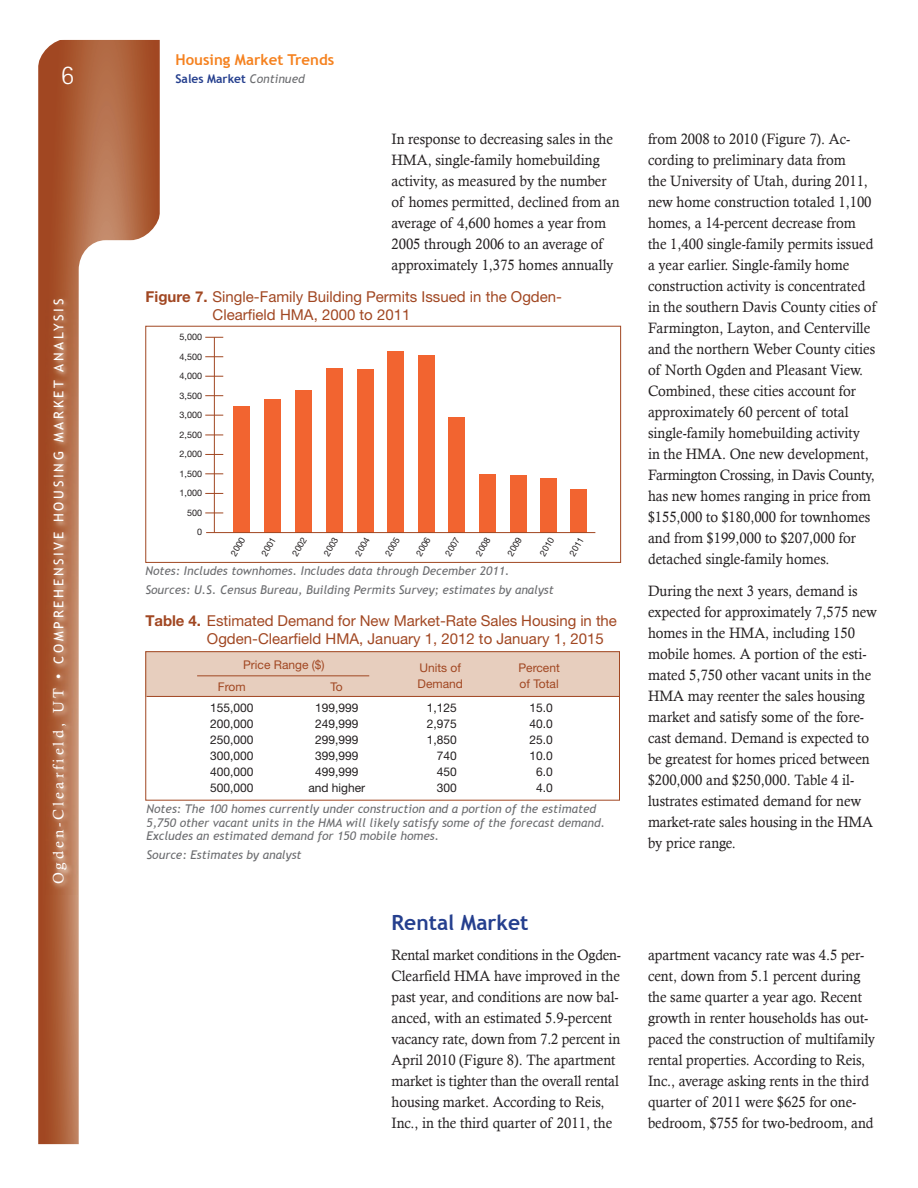
<style>
.page{position:relative;width:918px;height:1188px;background:#fff}
.page>*{position:absolute;margin:0;border:0;box-sizing:border-box;transform-origin:0 0}
.t1{font:300 27px "Rotis Sans Serif";color:#fff}
.level2{font:700 21px "Trebuchet MS";color:#253f8e}
.t2{font:15px/21px "Calisto";color:#231f20;scale:.95 1}
.t3{font:15px/18px "Helvetica Neue";color:#a14722}
.level2-2{font:700 15px "Trebuchet MS";color:#f58220}
.t4{font:13.5px "Trebuchet MS";letter-spacing:.2em;color:#fff}
.t5{font:italic 12px/13.5px "Trebuchet MS";color:#6c6d70}
.level2-3{font:12px "Helvetica Neue";color:#231f20}
.t6{font:12px "Helvetica Neue";color:#a14722}
.level2-4{font:700 12px "Trebuchet MS";color:#253f8e}
.t7{font:9px "Helvetica Neue";color:#231f20}
.s1{font-family:"Calisto";font-size:15px}
.s2{font-weight:400;font-style:italic;color:#6c6d70}
.s3{font-weight:700}
</style>
<div class="page">
<svg style="left:38px;top:40px;width:122px;height:1104px;background:#af633f"></svg>
<svg style="left:79px;top:240px;width:106px;height:904px"></svg>
<svg style="left:38px;top:39px;width:30px;height:30px"></svg>
<svg style="left:130px;top:210px;width:36px;height:36px"></svg>
<img style="left:46px;top:290px;width:31px;height:605px">
<div style="left:145px;top:651px;width:475px;height:46px;background:#e7cebe"></div>
<div style="left:145px;top:651px;width:475px;height:150px;border:1px solid #a14722"></div>
<hr style="left:147px;top:696px;width:473px;height:1px;background:#a14722">
<hr style="left:197px;top:675px;width:172px;height:1px;background:#a14722">
<div style="left:145px;top:326px;width:476px;height:237px;border:1px solid #a14722"></div>
<hr style="left:214px;top:337px;width:1px;height:196px;background:#a14722">
<div style="left:418px;top:355px;width:16px;height:178px;background:#f26430"></div>
<div style="left:448px;top:417px;width:17px;height:116px;background:#f26430"></div>
<div style="left:479px;top:474px;width:17px;height:59px;background:#f26430"></div>
<div style="left:510px;top:475px;width:17px;height:58px;background:#f26430"></div>
<div style="left:540px;top:478px;width:17px;height:55px;background:#f26430"></div>
<div style="left:570px;top:489px;width:17px;height:44px;background:#f26430"></div>
<div style="left:295px;top:390px;width:17px;height:143px;background:#f26430"></div>
<div style="left:357px;top:369px;width:17px;height:164px;background:#f26430"></div>
<div style="left:387px;top:351px;width:17px;height:182px;background:#f26430"></div>
<div style="left:326px;top:368px;width:16px;height:165px;background:#f26430"></div>
<div style="left:233px;top:406px;width:17px;height:127px;background:#f26430"></div>
<div style="left:264px;top:399px;width:17px;height:134px;background:#f26430"></div>
<hr style="left:206px;top:532px;width:389px;height:1px;background:#a14722">
<svg style="left:205px;top:493px;width:18px;height:1px"></svg>
<svg style="left:205px;top:513px;width:18px;height:1px"></svg>
<svg style="left:205px;top:435px;width:18px;height:1px"></svg>
<svg style="left:205px;top:454px;width:18px;height:1px"></svg>
<svg style="left:205px;top:473px;width:18px;height:1px"></svg>
<svg style="left:205px;top:415px;width:18px;height:1px"></svg>
<svg style="left:205px;top:395px;width:18px;height:1px"></svg>
<svg style="left:205px;top:376px;width:18px;height:1px"></svg>
<svg style="left:205px;top:356px;width:18px;height:1px"></svg>
<svg style="left:205px;top:337px;width:18px;height:1px"></svg>
<h1 class="t1" style="left:61px;top:60px;width:14px">6</h1>
<p class="t4" style="left:51px;top:884px;width:587px;rotate:-90deg"><span class="s1">Ogden-Clearfield, UT •</span> COMPREHENSIVE HOUSING MARKET ANALYSIS</p>
<p class="level2-2" style="left:176px;top:50px;width:160px">Housing Market Trends</p>
<p class="level2-4" style="left:176px;top:71px;width:131px">Sales Market <span class="s2">Continued</span></p>
<p class="t2" style="left:392px;top:128px;width:242px">In response to decreasing sales in the HMA, single-family homebuilding activity, as measured by the number of homes permitted, declined from an average of 4,600 homes a year from 2005 through 2006 to an average of approximately 1,375 homes annually</p>
<p class="t2" style="left:648px;top:128px;width:241px">from 2008 to 2010 (Figure 7). Ac&shy;cording to preliminary data from<br>the University of Utah, during 2011, new home construction totaled 1,100 homes, a 14-percent decrease from the 1,400 single-family permits issued a year earlier. Single-family home construction activity is concentrated in the southern Davis County cities of Farmington, Layton, and Centerville and the northern Weber County cities of North Ogden and Pleasant View.<br>Combined, these cities account for approximately 60 percent of total single-family homebuilding activity<br>in the HMA. One new development, Farmington Crossing, in Davis County, has new homes ranging in price from $155,000 to $180,000 for townhomes and from $199,000 to $207,000 for detached single-family homes.</p>
<p class="t2" style="left:648px;top:580px;width:243px">During the next 3 years, demand is expected for approximately 7,575 new homes in the HMA, including 150 mobile homes. A portion of the esti&shy;mated 5,750 other vacant units in the HMA may reenter the sales housing market and satisfy some of the fore&shy;cast demand. Demand is expected to be greatest for homes priced between $200,000 and $250,000. Table 4 il&shy;lustrates estimated demand for new market-rate sales housing in the HMA by price range.</p>
<p class="t3" style="left:213px;top:287px;width:351px;text-indent:-67px"><span class="s3">Figure 7.</span> Single-Family Building Permits Issued in the Ogden-<br>Clearfield HMA, 2000 to 2011</p>
<p class="t7" style="left:180px;top:332px;width:24px">5,000</p>
<p class="t7" style="left:180px;top:351px;width:24px">4,500</p>
<p class="t7" style="left:180px;top:371px;width:24px">4,000</p>
<p class="t7" style="left:180px;top:390px;width:24px">3,500</p>
<p class="t7" style="left:180px;top:410px;width:24px">3,000</p>
<p class="t7" style="left:180px;top:429px;width:24px">2,500</p>
<p class="t7" style="left:180px;top:449px;width:24px">2,000</p>
<p class="t7" style="left:180px;top:468px;width:24px">1,500</p>
<p class="t7" style="left:180px;top:488px;width:24px">1,000</p>
<p class="t7" style="left:187px;top:507px;width:17px">500</p>
<p class="t7" style="left:197px;top:527px;width:7px">0</p>
<p class="t7" style="left:228px;top:552px;width:22px;rotate:-60deg">2000</p>
<p class="t7" style="left:259px;top:552px;width:22px;rotate:-60deg">2001</p>
<p class="t7" style="left:290px;top:552px;width:22px;rotate:-60deg">2002</p>
<p class="t7" style="left:321px;top:552px;width:22px;rotate:-60deg">2003</p>
<p class="t7" style="left:353px;top:552px;width:22px;rotate:-60deg">2004</p>
<p class="t7" style="left:383px;top:552px;width:22px;rotate:-60deg">2005</p>
<p class="t7" style="left:414px;top:552px;width:22px;rotate:-60deg">2006</p>
<p class="t7" style="left:443px;top:552px;width:22px;rotate:-60deg">2007</p>
<p class="t7" style="left:474px;top:552px;width:22px;rotate:-60deg">2008</p>
<p class="t7" style="left:505px;top:552px;width:22px;rotate:-60deg">2009</p>
<p class="t7" style="left:537px;top:552px;width:22px;rotate:-60deg">2010</p>
<p class="t7" style="left:567px;top:552px;width:22px;rotate:-60deg">2011</p>
<p class="t5" style="left:145px;top:564px;width:366px">Notes: Includes townhomes. Includes data through December 2011.</p>
<p class="t5" style="left:145px;top:583px;width:410px">Sources: U.S. Census Bureau, Building Permits Survey; estimates by analyst</p>
<p class="t3" style="left:207px;top:612px;width:412px;text-indent:-62px"><span class="s3">Table 4.</span> Estimated Demand for New Market-Rate Sales Housing in the<br>Ogden-Clearfield HMA, January 1, 2012 to January 1, 2015</p>
<p class="t6" style="left:243px;top:658px;width:83px">Price Range ($)</p>
<p class="t6" style="left:419px;top:661px;width:43px">Units of</p>
<p class="t6" style="left:518px;top:661px;width:43px">Percent</p>
<p class="t6" style="left:218px;top:679px;width:29px">From</p>
<p class="t6" style="left:330px;top:679px;width:14px">To</p>
<p class="t6" style="left:418px;top:676px;width:47px">Demand</p>
<p class="t6" style="left:520px;top:676px;width:41px">of Total</p>
<p class="level2-3" style="left:210px;top:701px;width:45px">155,000</p>
<p class="level2-3" style="left:315px;top:701px;width:45px">199,999</p>
<p class="level2-3" style="left:427px;top:701px;width:32px">1,125</p>
<p class="level2-3" style="left:529px;top:701px;width:25px">15.0</p>
<p class="level2-3" style="left:210px;top:717px;width:45px">200,000</p>
<p class="level2-3" style="left:315px;top:717px;width:45px">249,999</p>
<p class="level2-3" style="left:427px;top:717px;width:32px">2,975</p>
<p class="level2-3" style="left:529px;top:717px;width:25px">40.0</p>
<p class="level2-3" style="left:210px;top:733px;width:45px">250,000</p>
<p class="level2-3" style="left:315px;top:733px;width:45px">299,999</p>
<p class="level2-3" style="left:427px;top:733px;width:32px">1,850</p>
<p class="level2-3" style="left:529px;top:733px;width:25px">25.0</p>
<p class="level2-3" style="left:210px;top:749px;width:45px">300,000</p>
<p class="level2-3" style="left:315px;top:749px;width:45px">399,999</p>
<p class="level2-3" style="left:437px;top:749px;width:22px">740</p>
<p class="level2-3" style="left:529px;top:749px;width:25px">10.0</p>
<p class="level2-3" style="left:210px;top:765px;width:45px">400,000</p>
<p class="level2-3" style="left:315px;top:765px;width:45px">499,999</p>
<p class="level2-3" style="left:437px;top:765px;width:22px">450</p>
<p class="level2-3" style="left:536px;top:765px;width:18px">6.0</p>
<p class="level2-3" style="left:210px;top:781px;width:45px">500,000</p>
<p class="level2-3" style="left:308px;top:781px;width:58px">and higher</p>
<p class="level2-3" style="left:437px;top:781px;width:22px">300</p>
<p class="level2-3" style="left:536px;top:781px;width:18px">4.0</p>
<p class="t5" style="left:147px;top:802px;width:460px">Notes: The 100 homes currently under construction and a portion of the estimated<br>5,750 other vacant units in the HMA will likely satisfy some of the forecast demand.<br>Excludes an estimated demand for 150 mobile homes.</p>
<p class="t5" style="left:147px;top:848px;width:157px">Source: Estimates by analyst</p>
<p class="level2" style="left:392px;top:910px;width:139px">Rental Market</p>
<p class="t2" style="left:392px;top:944px;width:243px">Rental market conditions in the Ogden-Clearfield HMA have improved in the past year, and conditions are now bal&shy;anced, with an estimated 5.9-percent vacancy rate, down from 7.2 percent in April 2010 (Figure 8). The apartment market is tighter than the overall rental housing market. According to Reis, Inc., in the third quarter of 2011, the</p>
<p class="t2" style="left:648px;top:944px;width:241px">apartment vacancy rate was 4.5 per&shy;cent, down from 5.1 percent during the same quarter a year ago. Recent growth in renter households has out&shy;paced the construction of multifamily rental properties. According to Reis, Inc., average asking rents in the third quarter of 2011 were $625 for one&shy;bedroom, $755 for two-bedroom, and</p>
</div>
